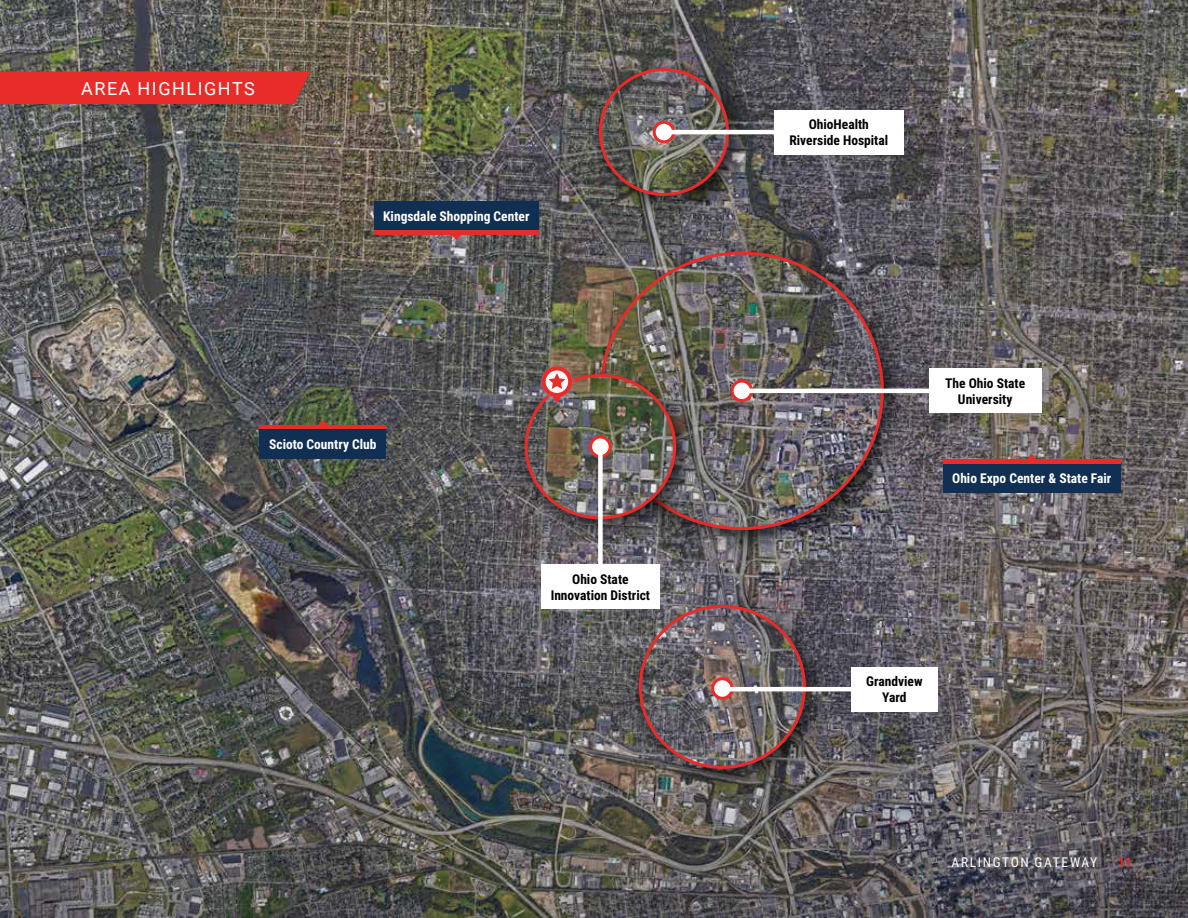
<style>
.page{position:relative;width:1188px;height:918px;background:#fff}
.page>*{position:absolute;margin:0;border:0;box-sizing:border-box;transform-origin:0 0}
.t1{font:18px "Roboto";letter-spacing:.085em;color:#fff}
.t2{font:700 13.5px/16.2px "Roboto Condensed";color:#000;text-align:center}
.t3{font:700 13.5px "Roboto Condensed";color:#fff}
.t4{font:13.5px "Roboto Condensed";letter-spacing:.115em;color:#fff}
.t5{font:700 13.5px "Roboto Condensed";color:#e82c2a}
</style>
<div class="page">
<img style="left:0;top:0;width:1188px;height:98px">
<img style="left:0;top:98px;width:1188px;height:820px">
<div style="left:0;top:71px;width:311px;height:33px;background:#e82c2a"></div>
<div style="left:586px;top:238px;width:324px;height:319px;background:#000;opacity:.75"></div>
<img style="left:601px;top:253px;width:281px;height:276px">
<div style="left:511px;top:361px;width:191px;height:185px;background:#000;opacity:.75"></div>
<img style="left:526px;top:376px;width:149px;height:142px">
<div style="left:525px;top:374px;width:151px;height:145px;border:3px solid #e82c2a;border-radius:50%"></div>
<div style="left:585px;top:55px;width:170px;height:167px;background:#000;opacity:.75"></div>
<img style="left:600px;top:70px;width:128px;height:124px">
<div style="left:599px;top:68px;width:130px;height:128px;border:3px solid #e82c2a;border-radius:50%"></div>
<div style="left:625px;top:591px;width:207px;height:204px;background:#000;opacity:.75"></div>
<img style="left:640px;top:606px;width:164px;height:161px">
<div style="left:536px;top:363px;width:42px;height:41px;background:#72808a;opacity:.75"></div>
<svg style="left:541px;top:366px;width:31px;height:38px"></svg>
<div style="left:260px;top:425px;width:126px;height:19px;background:#e82c2a"></div>
<svg style="left:315px;top:420px;width:16px;height:5px"></svg>
<div style="left:260px;top:429px;width:126px;height:30px;background:#112f53"></div>
<div style="left:943px;top:459px;width:177px;height:19px;background:#e82c2a"></div>
<svg style="left:1023px;top:454px;width:17px;height:5px"></svg>
<div style="left:943px;top:464px;width:177px;height:28px;background:#112f53"></div>
<div style="left:374px;top:216px;width:164px;height:19px;background:#e82c2a"></div>
<svg style="left:448px;top:235px;width:17px;height:5px"></svg>
<div style="left:374px;top:202px;width:164px;height:28px;background:#112f53"></div>
<div style="left:929px;top:369px;width:113px;height:44px;background:#fff"></div>
<div style="left:541px;top:564px;width:119px;height:45px;background:#fff"></div>
<div style="left:851px;top:667px;width:87px;height:44px;background:#fff"></div>
<div style="left:774px;top:110px;width:130px;height:44px;background:#fff"></div>
<div style="left:732px;top:381px;width:20px;height:20px;background:#fff;border-radius:50%"></div>
<div style="left:731px;top:380px;width:22px;height:22px;border:3px solid #e82c2a;border-radius:50%"></div>
<svg style="left:591px;top:437px;width:19px;height:20px"></svg>
<div style="left:589px;top:436px;width:23px;height:22px;border:3px solid #e82c2a;border-radius:50%"></div>
<div style="left:654px;top:122px;width:20px;height:20px;background:#fff;border-radius:50%"></div>
<div style="left:653px;top:121px;width:22px;height:22px;border:3px solid #e82c2a;border-radius:50%"></div>
<svg style="left:713px;top:679px;width:19px;height:19px"></svg>
<div style="left:711px;top:677px;width:23px;height:23px;border:3px solid #e82c2a;border-radius:50%"></div>
<hr style="left:742px;top:389px;width:261px;height:4px;background:#fff">
<div style="left:598px;top:445px;width:5px;height:127px;background:#fff"></div>
<hr style="left:722px;top:687px;width:173px;height:4px;background:#fff">
<hr style="left:664px;top:130px;width:168px;height:4px;background:#fff">
<h1 class="t1" style="left:81px;top:75px;width:175px">AREA HIGHLIGHTS</h1>
<p class="t3" style="left:383px;top:207px;width:148px">Kingsdale Shopping Center</p>
<p class="t3" style="left:269px;top:435px;width:109px">Scioto Country Club</p>
<p class="t2" style="left:551px;top:570px;width:101px">Ohio State<br>Innovation District</p>
<p class="t2" style="left:789px;top:116px;width:100px">OhioHealth<br>Riverside Hospital</p>
<p class="t2" style="left:945px;top:374px;width:81px">The Ohio State<br>University</p>
<p class="t3" style="left:952px;top:469px;width:161px">Ohio Expo Center &amp; State Fair</p>
<p class="t2" style="left:866px;top:673px;width:58px">Grandview<br>Yard</p>
<p class="t4" style="left:952px;top:853px;width:147px">ARLINGTON GATEWAY</p>
<p class="t5" style="left:1118px;top:853px;width:15px">11</p>
</div>
